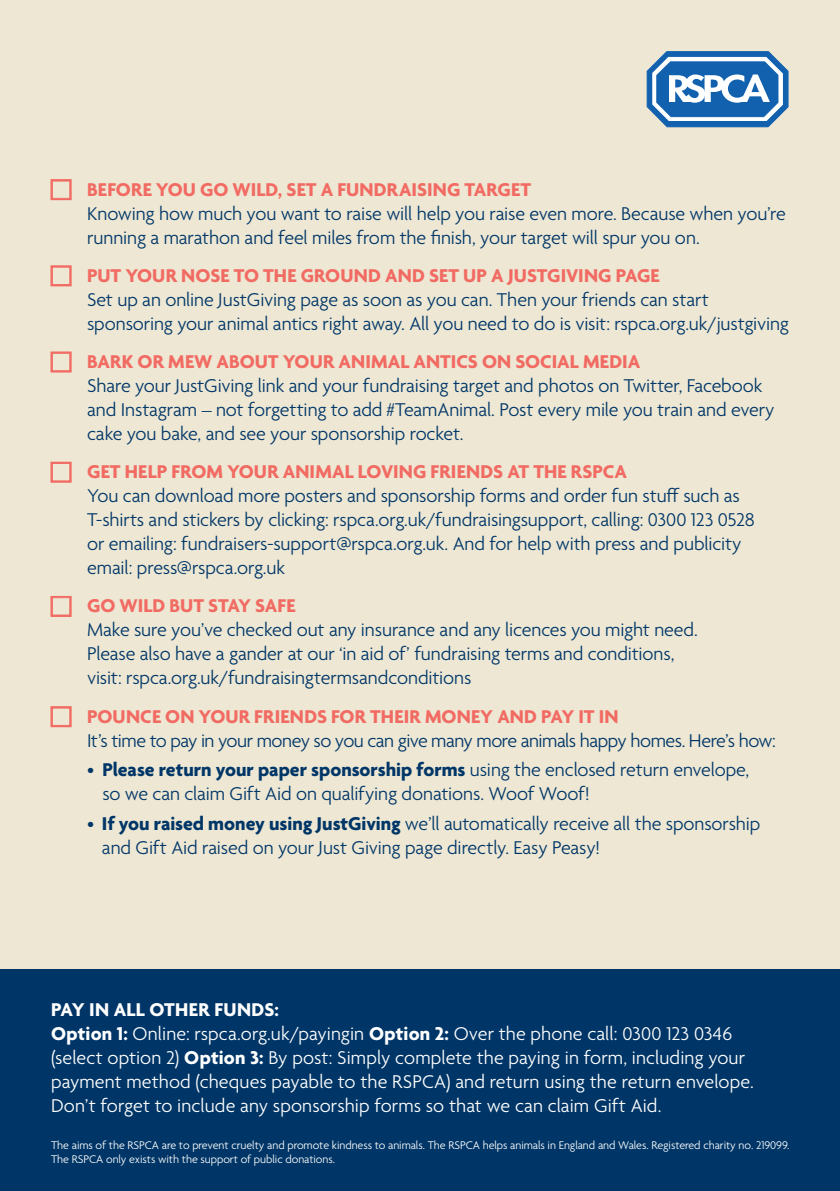
<style>
.page{position:relative;width:840px;height:1191px;background:#fff}
.page>*{position:absolute;margin:0;border:0;box-sizing:border-box;transform-origin:0 0}
.t1{font:300 20px/24px "Agenda";letter-spacing:-.005em;color:#003667}
.t2{font:300 20px/24px "Agenda";letter-spacing:.005em;color:#fff}
.t3{font:300 20px/24px "Agenda";letter-spacing:-.025em;color:#003667}
.t4{font:700 20px "Agenda";letter-spacing:.01em;color:#fff}
.t5{font:300 12px "Agenda";letter-spacing:-.005em;color:#fff}
.s1{font-weight:700;color:#f26b63}
.s2{font-weight:700}
</style>
<div class="page">
<div style="left:0;top:0;width:839px;height:1191px;background:#ede7d4"></div>
<div style="left:0;top:969px;width:839px;height:222px;background:#003667"></div>
<svg style="left:646px;top:51px;width:141px;height:76px;background:#6397c8"></svg>
<svg style="left:50px;top:179px;width:22px;height:22px"></svg>
<svg style="left:50px;top:265px;width:22px;height:22px"></svg>
<svg style="left:50px;top:351px;width:22px;height:22px"></svg>
<svg style="left:50px;top:461px;width:22px;height:22px"></svg>
<svg style="left:50px;top:596px;width:22px;height:21px"></svg>
<svg style="left:50px;top:706px;width:22px;height:21px"></svg>
<p class="t1" style="left:87px;top:178px;width:699px"><span class="s1">BEFORE YOU GO WILD, SET A FUNDRAISING TARGET<br></span>Knowing how much you want to raise will help you raise even more. Because when you’re running a marathon and feel miles from the finish, your target will spur you on.</p>
<p class="t1" style="left:87px;top:265px;width:703px"><span class="s1">PUT YOUR NOSE TO THE GROUND AND SET UP A JUSTGIVING PAGE<br></span>Set up an online JustGiving page as soon as you can. Then your friends can start sponsoring your animal antics right away. All you need to do is visit: rspca.org.uk/justgiving</p>
<p class="t1" style="left:87px;top:351px;width:688px"><span class="s1">BARK OR MEW ABOUT YOUR ANIMAL ANTICS ON SOCIAL MEDIA<br></span>Share your JustGiving link and your fundraising target and photos on Twitter, Facebook and Instagram – not forgetting to add #TeamAnimal. Post every mile you train and every cake you bake, and see your sponsorship rocket.</p>
<p class="t1" style="left:87px;top:461px;width:668px"><span class="s1">GET HELP FROM YOUR ANIMAL LOVING FRIENDS AT THE RSPCA<br></span>You can download more posters and sponsorship forms and order fun stuff such as T-shirts and stickers by clicking: rspca.org.uk/fundraisingsupport, calling: 0300 123 0528 or emailing: fundraisers-support@rspca.org.uk. And for help with press and publicity email: press@rspca.org.uk</p>
<p class="t1" style="left:87px;top:595px;width:612px"><span class="s1">GO WILD BUT STAY SAFE<br></span>Make sure you’ve checked out any insurance and any licences you might need.<br>Please also have a gander at our ‘in aid of’ fundraising terms and conditions, visit: rspca.org.uk/fundraisingtermsandconditions</p>
<p class="t3" style="left:87px;top:705px;width:689px"><span class="s1">POUNCE ON YOUR FRIENDS FOR THEIR MONEY AND PAY IT IN<br></span>It’s time to pay in your money so you can give many more animals happy homes. Here’s how:</p>
<p class="t1" style="left:102px;top:759px;width:648px;text-indent:-15px">• <span class="s2">Please return your paper sponsorship forms</span> using the enclosed return envelope, so we can claim Gift Aid on qualifying donations. Woof Woof!</p>
<p class="t1" style="left:102px;top:813px;width:659px;text-indent:-15px">• <span class="s2">If you raised money using JustGiving</span> we’ll automatically receive all the sponsorship and Gift Aid raised on your Just Giving page directly. Easy Peasy!</p>
<p class="t4" style="left:51px;top:999px;width:229px">PAY IN ALL OTHER FUNDS:</p>
<p class="t2" style="left:51px;top:1023px;width:703px"><span class="s2">Option 1:</span> Online: rspca.org.uk/payingin <span class="s2">Option 2:</span> Over the phone call: 0300 123 0346 (select option 2) <span class="s2">Option 3:</span> By post: Simply complete the paying in form, including your payment method (cheques payable to the RSPCA) and return using the return envelope.<br>Don’t forget to include any sponsorship forms so that we can claim Gift Aid.</p>
<p class="t5" style="left:51px;top:1138px;width:739px">The aims of the RSPCA are to prevent cruelty and promote kindness to animals. The RSPCA helps animals in England and Wales. Registered charity no. 219099.</p>
<p class="t5" style="left:51px;top:1152px;width:285px">The RSPCA only exists with the support of public donations.</p>
</div>
